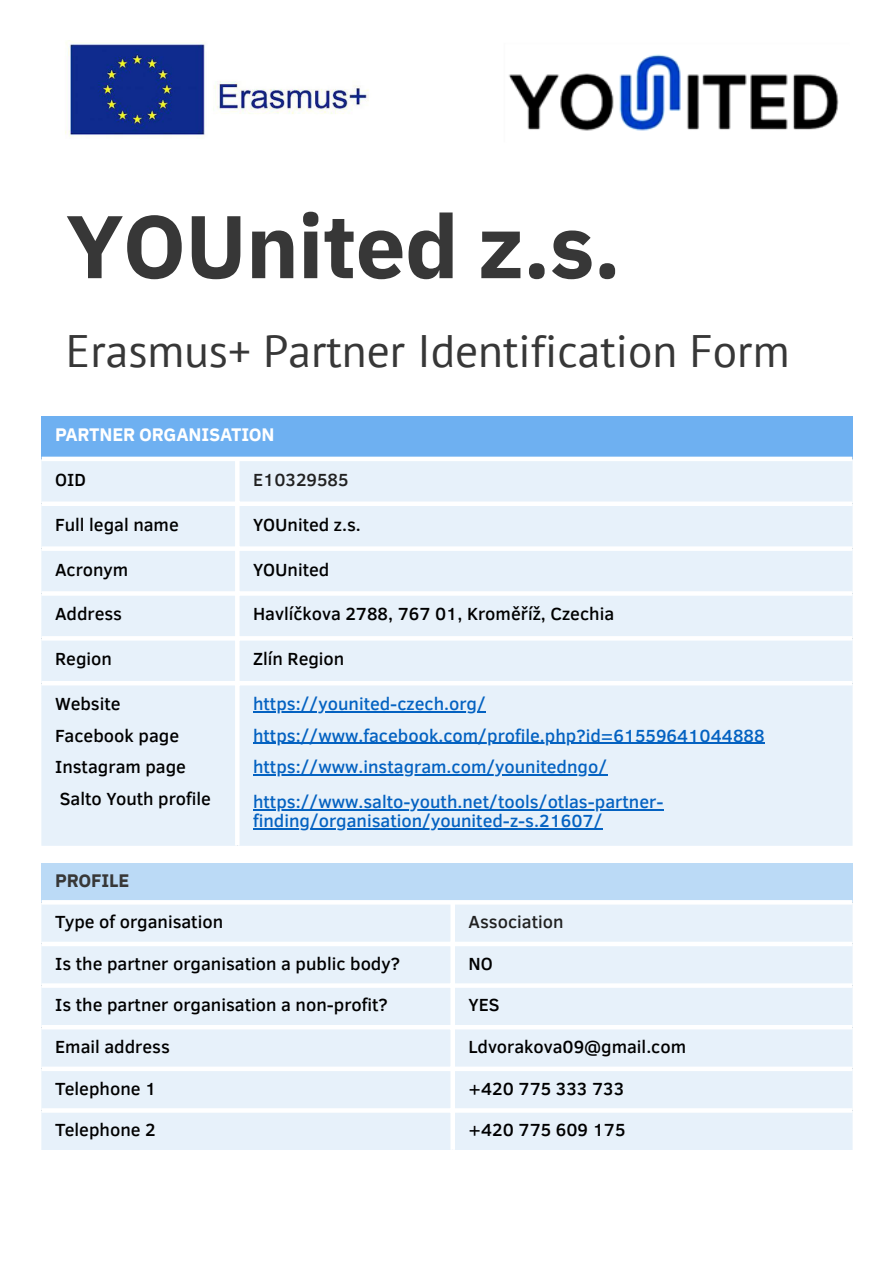
<style>
.page{position:relative;width:894px;height:1263px;background:#fff}
.page>*{position:absolute;margin:0;border:0;box-sizing:border-box;transform-origin:0 0}
.t1{font:700 88.8px "IBM Plex Sans";letter-spacing:-.01em;color:#373737}
.t2{font:45.45px "PT Sans";color:#373737}
.t3{font:500 18px "Clear Sans";color:#000}
.t4{font:500 18px/19.2px "Clear Sans";color:#0462c1}
.t5{font:500 18px "Clear Sans";color:#212121}
.t6{font:700 18px "IBM Plex Sans";letter-spacing:-.01em;color:#fff}
.t7{font:700 18px "IBM Plex Sans";letter-spacing:-.01em;color:#373737}
</style>
<div class="page">
<img style="left:509px;top:54px;width:330px;height:77px">
<img style="left:65px;top:40px;width:304px;height:97px">
<div style="left:42px;top:416px;width:810px;height:43px;background:#6eb0f1"></div>
<div style="left:42px;top:461px;width:810px;height:385px;background:#e7f1fa"></div>
<hr style="left:253px;top:711px;width:233px;height:1px;background:#0462c1">
<hr style="left:253px;top:743px;width:511px;height:1px;background:#0462c1">
<hr style="left:253px;top:774px;width:354px;height:1px;background:#0462c1">
<hr style="left:253px;top:809px;width:410px;height:1px;background:#0462c1">
<hr style="left:253px;top:828px;width:349px;height:1px;background:#0462c1">
<hr style="left:235px;top:461px;width:4px;height:384px;background:#fff">
<hr style="left:42px;top:457px;width:810px;height:4px;background:#fff">
<div style="left:42px;top:501px;width:810px;height:5px;background:#fff"></div>
<div style="left:42px;top:546px;width:810px;height:5px;background:#fff"></div>
<div style="left:42px;top:591px;width:810px;height:5px;background:#fff"></div>
<div style="left:42px;top:636px;width:810px;height:5px;background:#fff"></div>
<hr style="left:42px;top:681px;width:810px;height:4px;background:#fff">
<div style="left:42px;top:863px;width:810px;height:40px;background:#bbdaf6"></div>
<div style="left:42px;top:905px;width:810px;height:245px;background:#e7f1fa"></div>
<div style="left:450px;top:905px;width:5px;height:245px;background:#fff"></div>
<div style="left:42px;top:900px;width:810px;height:5px;background:#fff"></div>
<hr style="left:42px;top:942px;width:810px;height:4px;background:#fff">
<div style="left:42px;top:983px;width:810px;height:5px;background:#fff"></div>
<hr style="left:42px;top:1025px;width:810px;height:4px;background:#fff">
<hr style="left:42px;top:1067px;width:810px;height:4px;background:#fff">
<div style="left:42px;top:1108px;width:810px;height:5px;background:#fff"></div>
<p class="t1" style="left:66px;top:187px;width:556px">YOUnited z.s.</p>
<p class="t2" style="left:66px;top:321px;width:725px">Erasmus+ Partner Identification Form</p>
<p class="t6" style="left:55px;top:423px;width:221px">PARTNER ORGANISATION</p>
<p class="t3" style="left:55px;top:466px;width:32px">OID</p>
<p class="t5" style="left:253px;top:466px;width:97px">E10329585</p>
<p class="t3" style="left:55px;top:511px;width:125px">Full legal name</p>
<p class="t3" style="left:253px;top:511px;width:109px">YOUnited z.s.</p>
<p class="t3" style="left:55px;top:556px;width:75px">Acronym</p>
<p class="t3" style="left:253px;top:556px;width:78px">YOUnited</p>
<p class="t3" style="left:55px;top:601px;width:68px">Address</p>
<p class="t3" style="left:253px;top:601px;width:362px">Havlíčkova 2788, 767 01, Kroměříž, Czechia</p>
<p class="t3" style="left:55px;top:646px;width:58px">Region</p>
<p class="t3" style="left:253px;top:646px;width:93px">Zlín Region</p>
<p class="t3" style="left:55px;top:691px;width:67px">Website</p>
<p class="t3" style="left:55px;top:722px;width:125px">Facebook page</p>
<p class="t3" style="left:55px;top:754px;width:132px">Instagram page</p>
<p class="t3" style="left:60px;top:785px;width:153px">Salto Youth profi le</p>
<p class="t4" style="left:253px;top:693px;width:234px">https://younited-czech.org/</p>
<p class="t4" style="left:253px;top:725px;width:513px">https://www.facebook.com/profi le.php?id=61559641044888</p>
<p class="t4" style="left:253px;top:756px;width:355px">https://www.instagram.com/younitedngo/</p>
<p class="t4" style="left:253px;top:791px;width:412px">https://www.salto-youth.net/tools/otlas-partner&shy;finding/organisation/younited-z-s.21607/</p>
<p class="t7" style="left:55px;top:868px;width:76px">PROFILE</p>
<p class="t3" style="left:55px;top:909px;width:169px">Type of organisation</p>
<p class="t5" style="left:468px;top:909px;width:96px">Association</p>
<p class="t3" style="left:55px;top:950px;width:346px">Is the partner organisation a public body?</p>
<p class="t3" style="left:468px;top:950px;width:26px">NO</p>
<p class="t3" style="left:55px;top:992px;width:334px">Is the partner organisation a non-profit?</p>
<p class="t3" style="left:468px;top:992px;width:33px">YES</p>
<p class="t3" style="left:55px;top:1034px;width:116px">Email address</p>
<p class="t3" style="left:468px;top:1034px;width:219px">Ldvorakova09@gmail.com</p>
<p class="t3" style="left:55px;top:1075px;width:103px">Telephone 1</p>
<p class="t3" style="left:468px;top:1075px;width:157px">+420 775 333 733</p>
<p class="t3" style="left:55px;top:1117px;width:102px">Telephone 2</p>
<p class="t3" style="left:468px;top:1117px;width:158px">+420 775 609 175</p>
</div>
